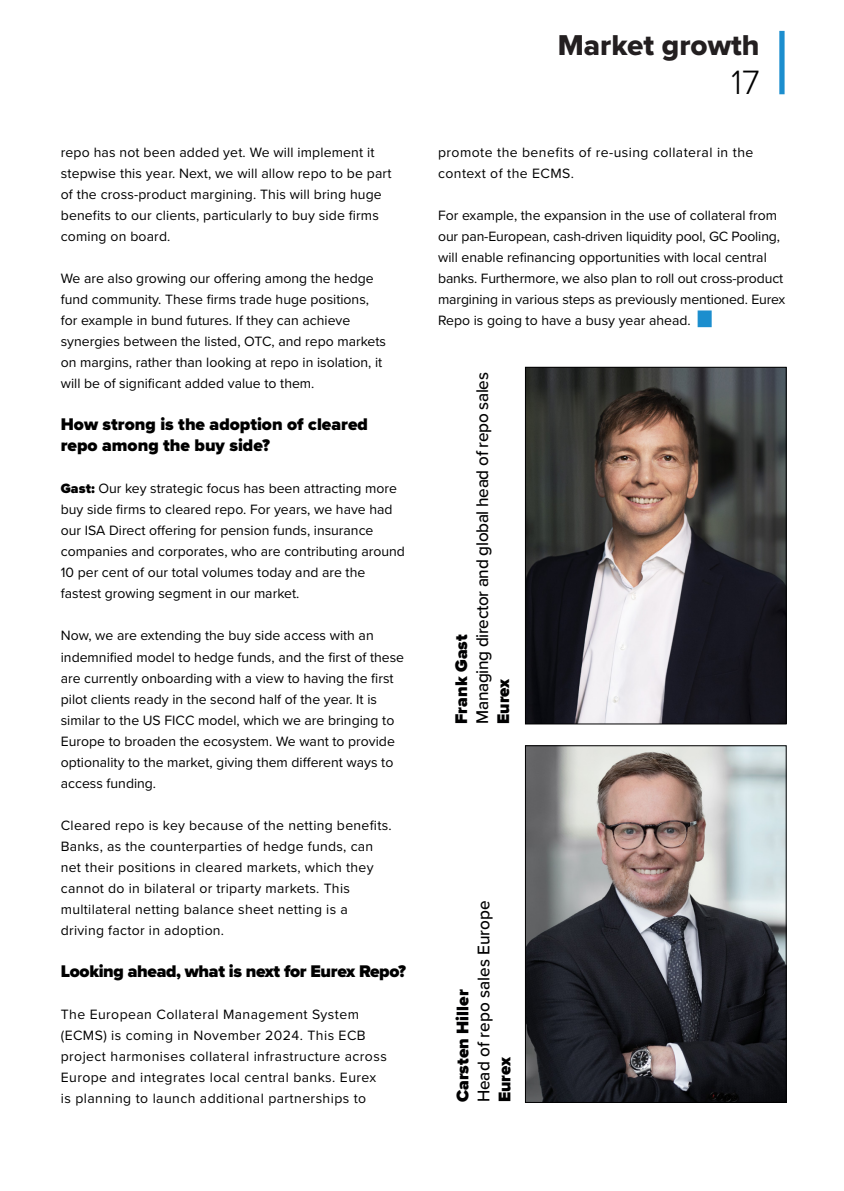
<style>
.page{position:relative;width:844px;height:1191px;background:#fff}
.page>*{position:absolute;margin:0;border:0;box-sizing:border-box;transform-origin:0 0}
.t1{font:300 35px "Proxima Nova";color:#000001}
.Off_baseline{font:29.75px "Proxima Nova Extrabld";color:#231f20}
.t2{font:900 17.5px/21px "Proxima Nova";color:#000}
.Baseline_Snap{font:500 17.5px "Proxima Nova";letter-spacing:-.02em;color:#000001}
.t3{font:900 17.5px "Proxima Nova";letter-spacing:-.02em;color:#000}
.Baseline_Snap-2{font:900 17.5px "Proxima Nova";color:#000001}
.Baseline_Snap-3{font:500 17.5px "Proxima Nova";color:#000001}
.t4{font:14px/21px "Proxima Nova";color:#000}
.t5{font:14px/21px "Proxima Nova";letter-spacing:.03em;color:#000}
.t6{font:14px/21px "Proxima Nova";letter-spacing:.02em;color:#000}
.s1{font-weight:900}
</style>
<div class="page">
<div style="left:779px;top:31px;width:5px;height:63px;background:#1c8ece"></div>
<img style="left:527px;top:747px;width:257px;height:353px">
<div style="left:525px;top:745px;width:261px;height:357px;border:1px solid #000001"></div>
<img style="left:527px;top:369px;width:257px;height:353px">
<div style="left:525px;top:367px;width:261px;height:357px;border:1px solid #000001"></div>
<p class="t4" style="left:61px;top:141px;width:332px">repo has not been added yet. We will implement it stepwise this year. Next, we will allow repo to be part of the cross-product margining. This will bring huge benefits to our clients, particularly to buy side firms coming on board.</p>
<p class="t4" style="left:61px;top:267px;width:327px">We are also growing our offering among the hedge fund community. These firms trade huge positions, for example in bund futures. If they can achieve synergies between the listed, OTC, and repo markets on margins, rather than looking at repo in isolation, it will be of significant added value to them.</p>
<p class="t2" style="left:61px;top:414px;width:308px">How strong is the adoption of cleared repo among the buy side?</p>
<p class="t4" style="left:61px;top:477px;width:345px"><span class="s1">Gast:</span> Our key strategic focus has been attracting more buy side firms to cleared repo. For years, we have had our ISA Direct offering for pension funds, insurance companies and corporates, who are contributing around 10 per cent of our total volumes today and are the fastest growing segment in our market.</p>
<p class="t4" style="left:61px;top:624px;width:345px">Now, we are extending the buy side access with an indemnified model to hedge funds, and the first of these are currently onboarding with a view to having the first pilot clients ready in the second half of the year. It is similar to the US FICC model, which we are bringing to Europe to broaden the ecosystem. We want to provide optionality to the market, giving them different ways to access funding.</p>
<p class="t6" style="left:61px;top:813px;width:332px">Cleared repo is key because of the netting benefits.<br>Banks, as the counterparties of hedge funds, can net their positions in cleared markets, which they cannot do in bilateral or triparty markets. This multilateral netting balance sheet netting is a driving factor in adoption.</p>
<p class="t3" style="left:61px;top:957px;width:346px">Looking ahead, what is next for Eurex Repo?</p>
<p class="t5" style="left:61px;top:1002px;width:327px">The European Collateral Management System (ECMS) is coming in November 2024. This ECB project harmonises collateral infrastructure across Europe and integrates local central banks. Eurex is planning to launch additional partnerships to</p>
<p class="Off_baseline" style="left:557px;top:22px;width:203px">Market growth</p>
<h1 class="t1" style="left:731px;top:56px;width:30px">17</h1>
<p class="t5" style="left:438px;top:141px;width:316px">promote the benefits of re-using collateral in the context of the ECMS.</p>
<p class="t4" style="left:438px;top:204px;width:348px">For example, the expansion in the use of collateral from our pan-European, cash-driven liquidity pool, GC Pooling, will enable refinancing opportunities with local central banks. Furthermore, we also plan to roll out cross-product margining in various steps as previously mentioned. Eurex Repo is going to have a busy year ahead. <sup>█</sup></p>
<p class="Baseline_Snap-2" style="left:448px;top:724px;width:91px;rotate:-90deg">Frank Gast</p>
<p class="Baseline_Snap" style="left:469px;top:724px;width:353px;rotate:-90deg">Managing director and global head of repo sales</p>
<p class="Baseline_Snap-2" style="left:490px;top:724px;width:47px;rotate:-90deg">Eurex</p>
<p class="Baseline_Snap-2" style="left:449px;top:1102px;width:114px;rotate:-90deg">Carsten Hiller</p>
<p class="Baseline_Snap-3" style="left:470px;top:1102px;width:203px;rotate:-90deg">Head of repo sales Europe</p>
<p class="Baseline_Snap-2" style="left:491px;top:1102px;width:47px;rotate:-90deg">Eurex</p>
</div>
